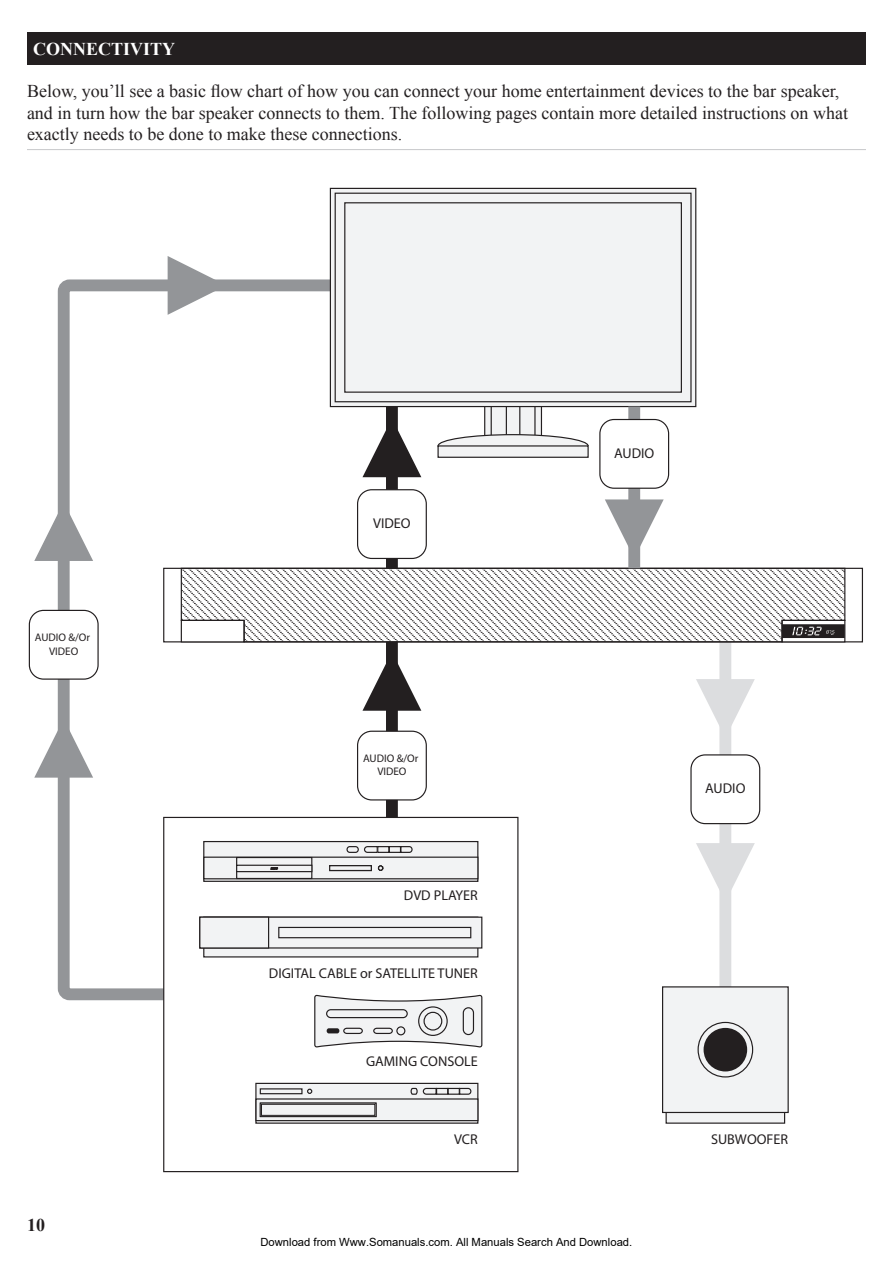
<style>
.page{position:relative;width:893px;height:1263px;background:#fff}
.page>*{position:absolute;margin:0;border:0;box-sizing:border-box;transform-origin:0 0}
.STEPS_HEADING{font:18px/21.6px "Times New Roman";color:#231f20}
.PAGE_HEADER-EVENS{font:700 18px "Times New Roman";color:#fff}
.t1{font:700 18px "Times New Roman";color:#231f20}
.t2{font:14.25px "Myriad Pro";color:#231f20}
.t3{font:11.25px "Arial";color:#000}
.t4{font:11.1px/13.2px "Myriad Pro";color:#231f20;text-align:center}
</style>
<div class="page">
<div style="left:27px;top:32px;width:839px;height:33px;background:#231f20"></div>
<hr style="left:27px;top:149px;width:839px;height:1px;background:#c7c8ca">
<div style="left:719px;top:642px;width:12px;height:345px;background:#dcdddf"></div>
<svg style="left:52px;top:274px;width:290px;height:727px"></svg>
<div style="left:164px;top:568px;width:698px;height:74px;background:#fff"></div>
<svg style="left:180px;top:567px;width:666px;height:76px"></svg>
<div style="left:783px;top:625px;width:61px;height:12px;background:#231f20"></div>
<div style="left:782px;top:625px;width:62px;height:13px;border:1px solid #231f20"></div>
<div style="left:785px;top:626px;width:57px;height:10px;border:1px solid #231f20"></div>
<svg style="left:792px;top:627px;width:43px;height:8px"></svg>
<div style="left:485px;top:371px;width:56px;height:70px;background:#f2f3f4"></div>
<div style="left:484px;top:371px;width:58px;height:71px;border:1px solid #231f20"></div>
<div style="left:491px;top:371px;width:45px;height:71px;border:1px solid #231f20"></div>
<div style="left:506px;top:371px;width:14px;height:71px;border:1px solid #231f20"></div>
<svg style="left:329px;top:187px;width:368px;height:221px"></svg>
<svg style="left:334px;top:192px;width:358px;height:211px"></svg>
<div style="left:345px;top:203px;width:336px;height:189px;background:#f2f3f4"></div>
<div style="left:344px;top:202px;width:338px;height:191px;border:1px solid #231f20"></div>
<div style="left:438px;top:435px;width:150px;height:22px;background:#f2f3f4;border-radius:50%"></div>
<div style="left:437px;top:434px;width:152px;height:24px;border:1px solid #231f20;border-radius:50%"></div>
<div style="left:438px;top:446px;width:150px;height:11px;background:#f2f3f4"></div>
<div style="left:437px;top:445px;width:152px;height:13px;border:1px solid #231f20"></div>
<div style="left:204px;top:841px;width:274px;height:40px;background:#f2f3f4"></div>
<div style="left:203px;top:841px;width:275px;height:41px;border:1px solid #231f20"></div>
<div style="left:203px;top:856px;width:275px;height:23px;border:1px solid #231f20"></div>
<div style="left:237px;top:857px;width:75px;height:21px;background:linear-gradient(to right,#f2f3f4,#f2f3f4)"></div>
<div style="left:236px;top:857px;width:76px;height:22px;border:1px solid #231f20"></div>
<div style="left:329px;top:865px;width:43px;height:6px;border:1px solid #231f20"></div>
<svg style="left:377px;top:865px;width:7px;height:6px"></svg>
<div style="left:237px;top:865px;width:75px;height:7px;background:#f2f3f4"></div>
<div style="left:236px;top:865px;width:76px;height:7px;border:1px solid #231f20"></div>
<div style="left:346px;top:846px;width:13px;height:7px;border:1px solid #231f20;border-radius:3px"></div>
<svg style="left:364px;top:846px;width:13px;height:7px"></svg>
<div style="left:377px;top:846px;width:12px;height:7px;border:1px solid #231f20"></div>
<svg style="left:401px;top:846px;width:12px;height:7px"></svg>
<div style="left:389px;top:846px;width:12px;height:7px;border:1px solid #231f20"></div>
<svg style="left:269px;top:866px;width:10px;height:6px"></svg>
<div style="left:204px;top:917px;width:274px;height:40px;background:#f2f3f4"></div>
<div style="left:200px;top:917px;width:282px;height:31px;background:#f2f3f4"></div>
<div style="left:199px;top:916px;width:283px;height:32px;border:1px solid #231f20"></div>
<div style="left:278px;top:927px;width:193px;height:11px;border:1px solid #231f20"></div>
<div style="left:199px;top:916px;width:70px;height:32px;border:1px solid #231f20"></div>
<div style="left:256px;top:1083px;width:222px;height:40px;background:#f2f3f4"></div>
<div style="left:255px;top:1083px;width:223px;height:41px;border:1px solid #231f20"></div>
<div style="left:260px;top:1088px;width:43px;height:6px;border:1px solid #231f20"></div>
<svg style="left:307px;top:1088px;width:5px;height:6px"></svg>
<div style="left:255px;top:1098px;width:223px;height:23px;border:1px solid #231f20"></div>
<svg style="left:410px;top:1087px;width:27px;height:8px"></svg>
<div style="left:436px;top:1088px;width:12px;height:7px;border:1px solid #231f20"></div>
<svg style="left:458px;top:1087px;width:14px;height:8px"></svg>
<div style="left:448px;top:1088px;width:12px;height:7px;border:1px solid #231f20"></div>
<div style="left:260px;top:1103px;width:116px;height:14px;border:1px solid #231f20"></div>
<div style="left:261px;top:1104px;width:114px;height:12px;border:1px solid #231f20"></div>
<svg style="left:314px;top:995px;width:169px;height:53px"></svg>
<div style="left:327px;top:1028px;width:12px;height:5px;background:#231f20;border-radius:2px"></div>
<div style="left:397px;top:1027px;width:8px;height:8px;background:#f2f3f4;border-radius:50%"></div>
<div style="left:396px;top:1026px;width:9px;height:9px;border:1px solid #231f20;border-radius:50%"></div>
<div style="left:163px;top:817px;width:355px;height:355px;border:1px solid #231f20"></div>
<svg style="left:34px;top:502px;width:59px;height:59px"></svg>
<svg style="left:168px;top:256px;width:58px;height:59px"></svg>
<svg style="left:34px;top:719px;width:59px;height:59px"></svg>
<div style="left:386px;top:642px;width:12px;height:175px;background:#231f20"></div>
<svg style="left:362px;top:652px;width:59px;height:59px"></svg>
<svg style="left:696px;top:679px;width:59px;height:59px"></svg>
<svg style="left:696px;top:843px;width:59px;height:59px"></svg>
<div style="left:628px;top:407px;width:12px;height:161px;background:#939598"></div>
<svg style="left:605px;top:499px;width:59px;height:59px"></svg>
<div style="left:386px;top:407px;width:12px;height:161px;background:#231f20"></div>
<svg style="left:362px;top:418px;width:59px;height:59px"></svg>
<div style="left:666px;top:997px;width:119px;height:126px;background:#f2f3f4"></div>
<div style="left:663px;top:987px;width:125px;height:125px;background:#f2f3f4"></div>
<div style="left:662px;top:986px;width:127px;height:127px;border:1px solid #231f20"></div>
<svg style="left:698px;top:1022px;width:55px;height:55px"></svg>
<div style="left:697px;top:1022px;width:56px;height:55px;border:1px solid #231f20;border-radius:50%"></div>
<div style="left:704px;top:1028px;width:43px;height:43px;background:#231f20;border-radius:50%"></div>
<div style="left:358px;top:731px;width:68px;height:69px;background:#fff;border-radius:14px"></div>
<div style="left:357px;top:731px;width:70px;height:69px;border:1px solid #231f20;border-radius:14px"></div>
<div style="left:29px;top:610px;width:69px;height:69px;background:#fff;border-radius:14px"></div>
<div style="left:29px;top:610px;width:70px;height:70px;border:1px solid #231f20;border-radius:14px"></div>
<div style="left:358px;top:490px;width:68px;height:68px;background:#fff;border-radius:14px"></div>
<div style="left:357px;top:489px;width:70px;height:70px;border:1px solid #231f20;border-radius:14px"></div>
<div style="left:600px;top:419px;width:69px;height:69px;background:#fff;border-radius:14px"></div>
<div style="left:599px;top:419px;width:70px;height:70px;border:1px solid #231f20;border-radius:14px"></div>
<div style="left:691px;top:755px;width:69px;height:69px;background:#fff;border-radius:14px"></div>
<div style="left:690px;top:754px;width:70px;height:70px;border:1px solid #231f20;border-radius:14px"></div>
<p class="PAGE_HEADER-EVENS" style="left:33px;top:36px;width:144px">CONNECTIVITY</p>
<p class="STEPS_HEADING" style="left:27px;top:80px;width:823px">Below, you’ll see a basic flow chart of how you can connect your home entertainment devices to the bar speaker, and in turn how the bar speaker connects to them. The following pages contain more detailed instructions on what exactly needs to be done to make these connections.</p>
<p class="t4" style="left:35px;top:631px;width:57px">AUDIO &amp;/Or<br>VIDEO</p>
<p class="t1" style="left:27px;top:1213px;width:19px">10</p>
<p class="t2" style="left:373px;top:515px;width:39px">VIDEO</p>
<p class="t2" style="left:614px;top:444px;width:42px">AUDIO</p>
<p class="t4" style="left:363px;top:752px;width:57px">AUDIO &amp;/Or<br>VIDEO</p>
<p class="t2" style="left:404px;top:886px;width:75px">DVD PLAYER</p>
<p class="t2" style="left:269px;top:964px;width:210px">DIGITAL CABLE or SATELLITE TUNER</p>
<p class="t2" style="left:366px;top:1052px;width:113px">GAMING CONSOLE</p>
<p class="t2" style="left:454px;top:1130px;width:25px">VCR</p>
<p class="t3" style="left:260px;top:1235px;width:373px">Download from Www.Somanuals.com. All Manuals Search And Download.</p>
<p class="t2" style="left:705px;top:780px;width:42px">AUDIO</p>
<p class="t2" style="left:711px;top:1130px;width:79px">SUBWOOFER</p>
</div>
